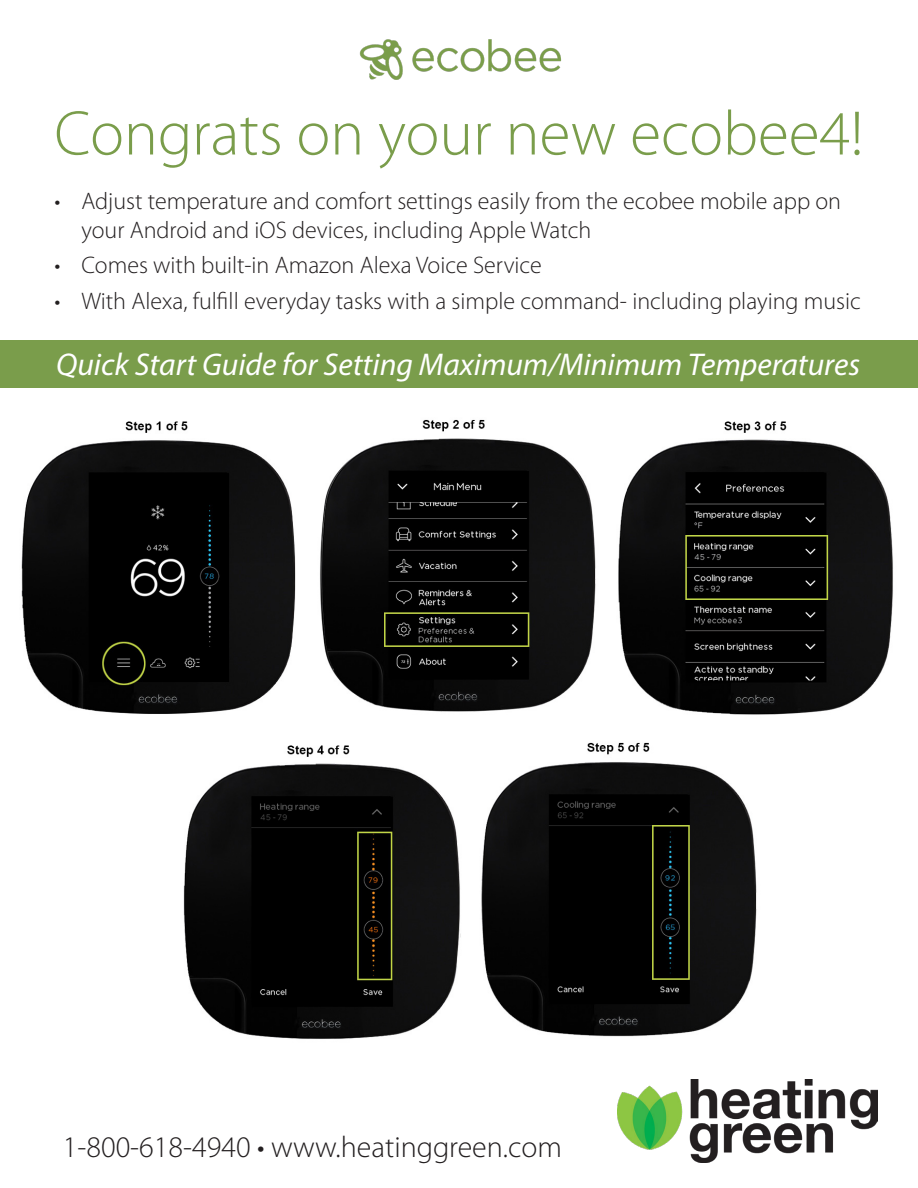
<style>
.page{position:relative;width:918px;height:1188px;background:#fff}
.page>*{position:absolute;margin:0;border:0;box-sizing:border-box;transform-origin:0 0}
.t1{font:300 63.45px "Myriad Pro";color:#7a9d4b}
.t2{font:italic 31.5px "Myriad Pro";color:#fff}
.t3{font:300 30px "Myriad Pro";color:#231f20}
.t4{font:300 24px/28.8px "Myriad Pro";color:#231f20}
</style>
<div class="page">
<img style="left:617px;top:1080px;width:260px;height:83px">
<img style="left:359px;top:39px;width:203px;height:41px">
<div style="left:0;top:341px;width:918px;height:47px;background:#7a9d4b"></div>
<img style="left:21px;top:419px;width:872px;height:296px">
<img style="left:183px;top:745px;width:278px;height:294px">
<img style="left:481px;top:742px;width:276px;height:295px">
<p class="t1" style="left:54px;top:95px;width:811px">Congrats on your new ecobee4!</p>
<p class="t4" style="left:81px;top:186px;width:761px;text-indent:-27px">• Adjust temperature and comfort settings easily from the ecobee mobile app on your Android and iOS devices, including Apple Watch</p>
<p class="t4" style="left:54px;top:251px;width:489px">• Comes with built-in Amazon Alexa Voice Service</p>
<p class="t4" style="left:54px;top:286px;width:808px">• With Alexa, fulfill everyday tasks with a simple command- including playing music</p>
<p class="t2" style="left:56px;top:345px;width:806px">Quick Start Guide for Setting Maximum/Minimum Temperatures</p>
<p class="t3" style="left:63px;top:1129px;width:501px">1-800-618-4940 • www.heatinggreen.com</p>
</div>
